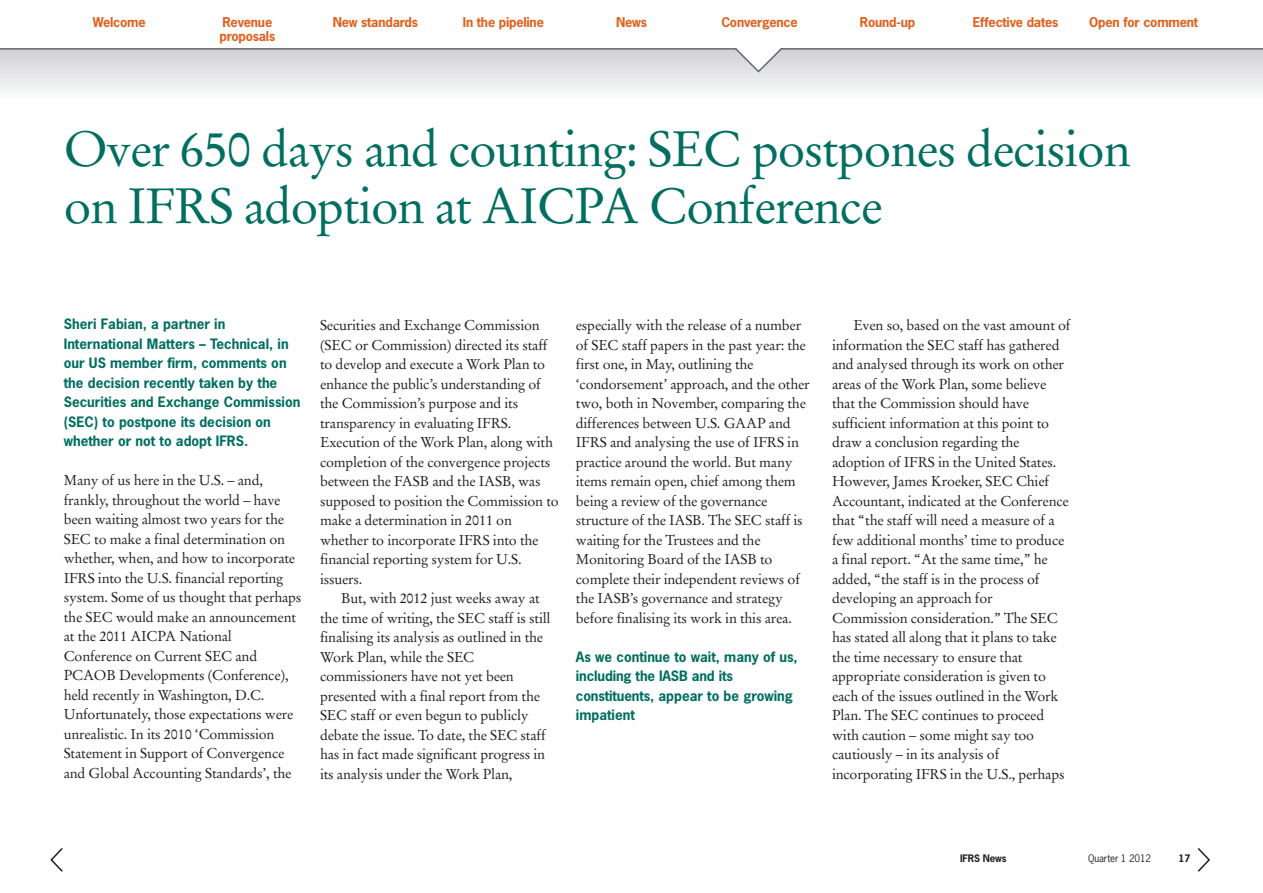
<style>
.page{position:relative;width:1263px;height:893px;background:#fff}
.page>*{position:absolute;margin:0;border:0;box-sizing:border-box;transform-origin:0 0}
.t1{font:49.5px/57px "Stempel Garamond";letter-spacing:-.025em;color:#006e60}
.t2{font:14.25px/19.5px "Stempel Garamond";letter-spacing:-.015em;color:#231f20}
.t3{font:700 13.5px/19.5px "News Gothic";color:#006e60}
.t4{font:700 12.75px/14.2px "News Gothic";letter-spacing:-.015em;color:#e1601e}
.t5{font:9.75px "News Gothic";letter-spacing:-.015em;color:#231f20}
.t6{font:700 9.75px "News Gothic";letter-spacing:-.015em;color:#231f20}
</style>
<div class="page">
<svg style="left:1197px;top:848px;width:13px;height:24px"></svg>
<svg style="left:50px;top:848px;width:13px;height:24px"></svg>
<div style="left:0;top:49px;width:1263px;height:49px;background:linear-gradient(to bottom,#d0d0d4,#fbfbfc)"></div>
<hr style="left:0;top:48px;width:1263px;height:2px;background:#696b73">
<svg style="left:732px;top:48px;width:53px;height:25px"></svg>
<p class="t4" style="left:93px;top:15px;width:54px">Welcome</p>
<p class="t4" style="left:219px;top:15px;width:57px">Revenue proposals</p>
<p class="t4" style="left:333px;top:15px;width:87px">New standards</p>
<p class="t4" style="left:463px;top:15px;width:82px">In the pipeline</p>
<p class="t4" style="left:616px;top:15px;width:32px">News</p>
<p class="t4" style="left:721px;top:15px;width:78px">Convergence</p>
<p class="t4" style="left:860px;top:15px;width:57px">Round-up</p>
<p class="t4" style="left:973px;top:15px;width:87px">Effective dates</p>
<p class="t4" style="left:1089px;top:15px;width:110px">Open for comment</p>
<h1 class="t1" style="left:64px;top:125px;width:1068px">Over 650 days and counting: SEC postpones decision on IFRS adoption at AICPA Conference</h1>
<p class="t3" style="left:64px;top:315px;width:238px">Sheri Fabian, a partner in<br>International Matters – Technical, in our US member firm, comments on the decision recently taken by the<br>Securities and Exchange Commission (SEC) to postpone its decision on whether or not to adopt IFRS.</p>
<p class="t2" style="left:64px;top:472px;width:239px">Many of us here in the U.S. – and, frankly, throughout the world – have been waiting almost two years for the SEC to make a final determination on whether, when, and how to incorporate IFRS into the U.S. financial reporting system. Some of us thought that perhaps the SEC would make an announcement at the 2011 AICPA National Conference on Current SEC and PCAOB Developments (Conference), held recently in Washington, D.C.<br>Unfortunately, those expectations were unrealistic. In its 2010 ‘Commission Statement in Support of Convergence and Global Accounting Standards’, the</p>
<p class="t2" style="left:320px;top:317px;width:240px">Securities and Exchange Commission (SEC or Commission) directed its staff to develop and execute a Work Plan to enhance the public’s understanding of the Commission’s purpose and its transparency in evaluating IFRS.<br>Execution of the Work Plan, along with completion of the convergence projects between the FASB and the IASB, was supposed to position the Commission to make a determination in 2011 on whether to incorporate IFRS into the financial reporting system for U.S. issuers.</p>
<p class="t2" style="left:320px;top:590px;width:232px;text-indent:21px">But, with 2012 just weeks away at the time of writing, the SEC staff is still finalising its analysis as outlined in the Work Plan, while the SEC commissioners have not yet been presented with a final report from the SEC staff or even begun to publicly debate the issue. To date, the SEC staff has in fact made significant progress in its analysis under the Work Plan,</p>
<p class="t2" style="left:576px;top:317px;width:235px">especially with the release of a number of SEC staff papers in the past year: the first one, in May, outlining the ‘condorsement’ approach, and the other two, both in November, comparing the differences between U.S. GAAP and IFRS and analysing the use of IFRS in practice around the world. But many items remain open, chief among them being a review of the governance structure of the IASB. The SEC staff is waiting for the Trustees and the Monitoring Board of the IASB to complete their independent reviews of the IASB’s governance and strategy before finalising its work in this area.</p>
<p class="t3" style="left:576px;top:647px;width:223px">As we continue to wait, many of us, including the IASB and its constituents, appear to be growing impatient</p>
<p class="t2" style="left:832px;top:317px;width:240px;text-indent:21px">Even so, based on the vast amount of information the SEC staff has gathered and analysed through its work on other areas of the Work Plan, some believe that the Commission should have sufficient information at this point to draw a conclusion regarding the adoption of IFRS in the United States.<br>However, James Kroeker, SEC Chief Accountant, indicated at the Conference that “the staff will need a measure of a few additional months’ time to produce a final report. “At the same time,” he added, “the staff is in the process of developing an approach for Commission consideration.” The SEC has stated all along that it plans to take the time necessary to ensure that appropriate consideration is given to each of the issues outlined in the Work Plan. The SEC continues to proceed with caution – some might say too cautiously – in its analysis of incorporating IFRS in the U.S., perhaps</p>
<p class="t6" style="left:960px;top:853px;width:48px">IFRS News</p>
<p class="t5" style="left:1088px;top:853px;width:64px">Quarter 1 2012</p>
<p class="t6" style="left:1179px;top:853px;width:13px">17</p>
</div>
